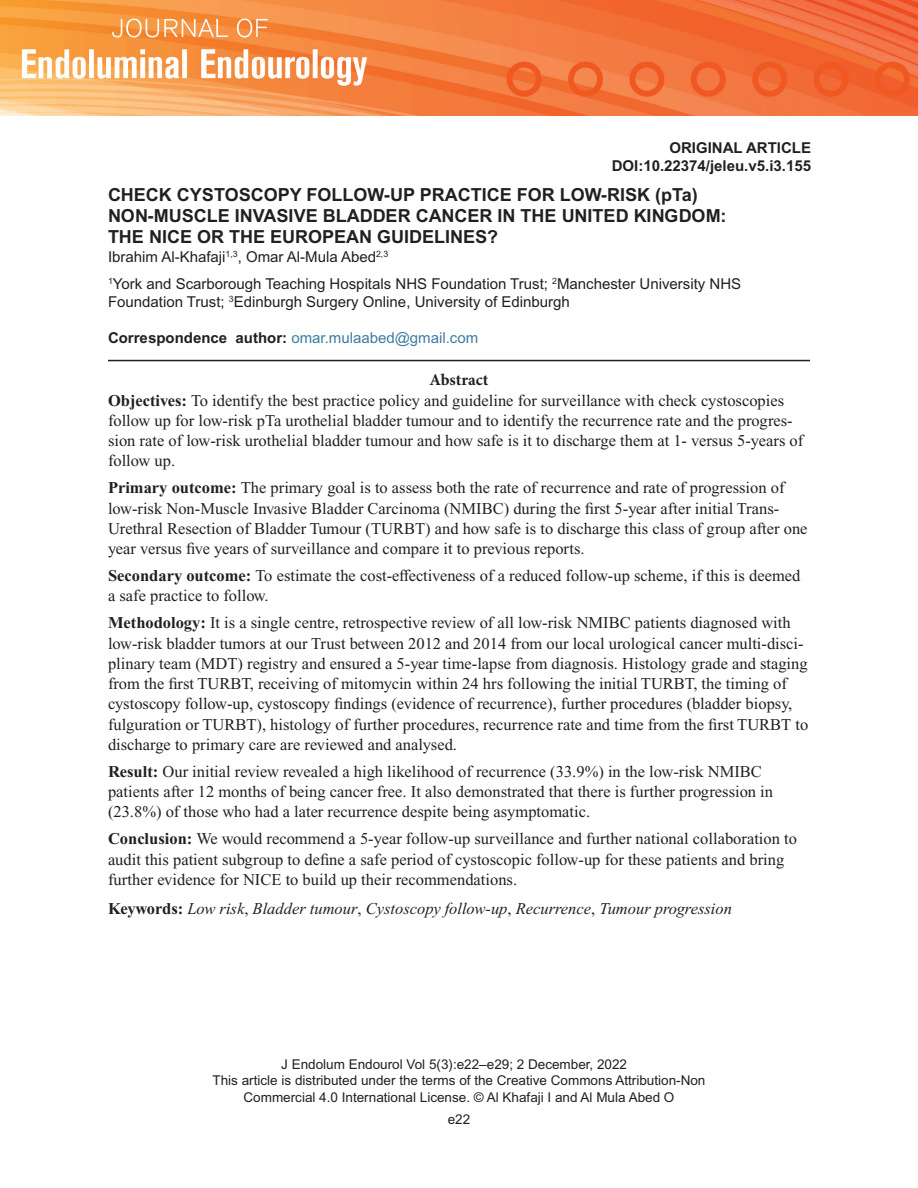
<style>
.page{position:relative;width:918px;height:1188px;background:#fff}
.page>*{position:absolute;margin:0;border:0;box-sizing:border-box;transform-origin:0 0}
.title-text{font:700 18px/21px "Arial MT Std";color:#231f20}
.abs_h1{font:16.5px/20.2px "Times New Roman PS Std";color:#231f20}
.abs_Head-A{font:16.5px/20.2px "Times New Roman PS Std";color:#231f20}
.keywordset{font:italic 16.5px "Times New Roman PS Std";color:#231f20}
.abs_title{font:700 16.5px "Minion Pro";color:#231f20}
.aut-aff_first{font:15px/18px "Arial MT Std";color:#231f20}
.cores-author{font:15px "Arial MT Std";color:#3f7ba0}
.t1{font:700 15px/18px "Arial MT Std";color:#231f20;text-align:right}
.aut-grp{font:15px "Arial MT Std";color:#231f20}
.t2{font:13.5px "Arial MT Std";color:#231f20}
.s1{font-weight:700;color:#231f20}
.s2{font-weight:700}
.s3{font-weight:700;font-style:normal}
.s4{font-style:normal}
</style>
<div class="page">
<img style="left:0;top:0;width:918px;height:116px">
<hr style="left:108px;top:360px;width:702px;height:1px;background:#231f20">
<p class="t1" style="left:612px;top:139px;width:201px">ORIGINAL ARTICLE<br>DOI:10.22374/jeleu.v5.i3.155</p>
<p class="title-text" style="left:108px;top:184px;width:620px">CHECK CYSTOSCOPY FOLLOW-UP PRACTICE FOR LOW-RISK (pTa)<br>NON-MUSCLE INVASIVE BLADDER CANCER IN THE UNITED KINGDOM:<br>THE NICE OR THE EUROPEAN GUIDELINES?</p>
<p class="aut-grp" style="left:108px;top:248px;width:282px">Ibrahim Al-Khafaji<sup>1,3</sup>, Omar Al-Mula Abed<sup>2,3</sup></p>
<p class="aut-aff_first" style="left:108px;top:275px;width:635px"><sup>1</sup>York and Scarborough Teaching Hospitals NHS Foundation Trust; <sup>2</sup>Manchester University NHS<br>Foundation Trust; <sup>3</sup>Edinburgh Surgery Online, University of Edinburgh</p>
<p class="cores-author" style="left:108px;top:329px;width:372px"><span class="s1">Correspondence author:</span> omar.mulaabed@gmail.com</p>
<p class="abs_title" style="left:430px;top:368px;width:60px">Abstract</p>
<p class="abs_Head-A" style="left:108px;top:391px;width:697px"><span class="s2">Objectives:</span> To identify the best practice policy and guideline for surveillance with check cystoscopies follow up for low-risk pTa urothelial bladder tumour and to identify the recurrence rate and the progres&shy;sion rate of low-risk urothelial bladder tumour and how safe is it to discharge them at 1- versus 5-years of follow up.</p>
<p class="abs_h1" style="left:108px;top:478px;width:701px"><span class="s2">Primary outcome:</span> The primary goal is to assess both the rate of recurrence and rate of progression of low-risk Non-Muscle Invasive Bladder Carcinoma (NMIBC) during the first 5-year after initial Trans-Urethral Resection of Bladder Tumour (TURBT) and how safe is to discharge this class of group after one year versus five years of surveillance and compare it to previous reports.</p>
<p class="abs_h1" style="left:108px;top:566px;width:694px"><span class="s2">Secondary outcome:</span> To estimate the cost-effectiveness of a reduced follow-up scheme, if this is deemed a safe practice to follow.</p>
<p class="abs_h1" style="left:108px;top:613px;width:702px"><span class="s2">Methodology:</span> It is a single centre, retrospective review of all low-risk NMIBC patients diagnosed with low-risk bladder tumors at our Trust between 2012 and 2014 from our local urological cancer multi-disci&shy;plinary team (MDT) registry and ensured a 5-year time-lapse from diagnosis. Histology grade and staging from the first TURBT, receiving of mitomycin within 24 hrs following the initial TURBT, the timing of cystoscopy follow-up, cystoscopy findings (evidence of recurrence), further procedures (bladder biopsy, fulguration or TURBT), histology of further procedures, recurrence rate and time from the first TURBT to discharge to primary care are reviewed and analysed.</p>
<p class="abs_h1" style="left:108px;top:762px;width:667px"><span class="s2">Result:</span> Our initial review revealed a high likelihood of recurrence (33.9%) in the low-risk NMIBC patients after 12 months of being cancer free. It also demonstrated that there is further progression in (23.8%) of those who had a later recurrence despite being asymptomatic.</p>
<p class="abs_h1" style="left:108px;top:829px;width:690px"><span class="s2">Conclusion:</span> We would recommend a 5-year follow-up surveillance and further national collaboration to audit this patient subgroup to define a safe period of cystoscopic follow-up for these patients and bring further evidence for NICE to build up their recommendations.</p>
<p class="keywordset" style="left:108px;top:900px;width:626px"><span class="s3">Keywords:</span> Low risk<span class="s4">,</span> Bladder tumour<span class="s4">,</span> Cystoscopy follow-up<span class="s4">,</span> Recurrence<span class="s4">,</span> Tumour progression</p>
<p class="t2" style="left:281px;top:1056px;width:347px">J Endolum Endourol Vol 5(3):e22–e29; 2 December, 2022</p>
<p class="t2" style="left:213px;top:1073px;width:494px">This article is distributed under the terms of the Creative Commons Attribution-Non</p>
<p class="t2" style="left:244px;top:1089px;width:432px">Commercial 4.0 International License. © Al Khafaji I and Al Mula Abed O</p>
<p class="t2" style="left:448px;top:1112px;width:24px">e22</p>
</div>
